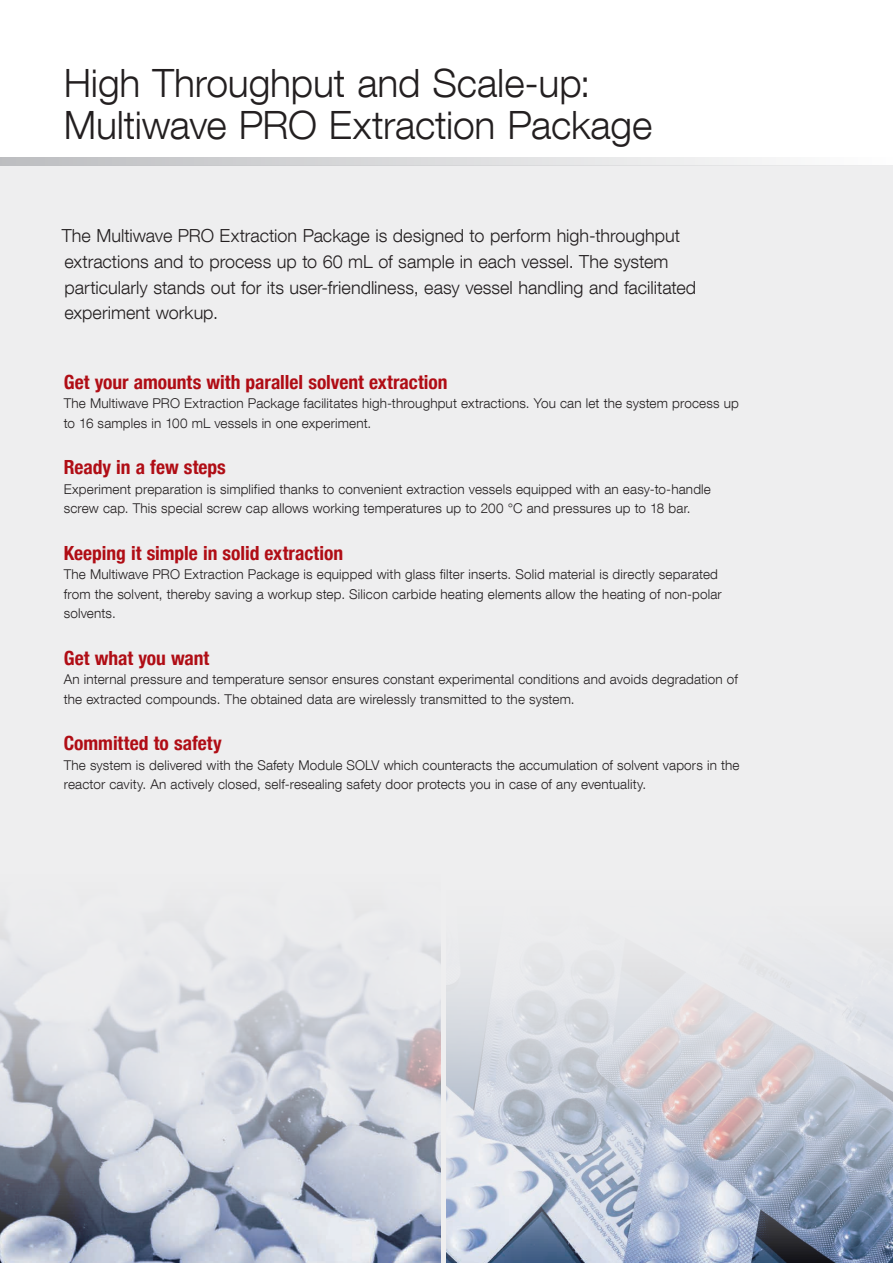
<style>
.page{position:relative;width:893px;height:1263px;background:#fff}
.page>*{position:absolute;margin:0;border:0;box-sizing:border-box;transform-origin:0 0}
.t1{font:300 39px/42px "Helvetica Neue LT Com";letter-spacing:-.005em;color:#231f20}
.t2{font:700 condensed 19.5px "Helvetica Neue";color:#b00d15}
.t3{font:300 18px/25.5px "Helvetica Neue LT Com";color:#231f20}
.t4{font:300 13.5px/19.5px "Helvetica Neue LT Com";letter-spacing:.01em;color:#231f20}
</style>
<div class="page">
<div style="left:0;top:166px;width:893px;height:1097px;background:#eeeeef"></div>
<img style="left:446px;top:962px;width:447px;height:301px">
<img style="left:0;top:922px;width:440px;height:341px">
<svg style="left:0;top:157px;width:893px;height:9px"></svg>
<h1 class="t1" style="left:64px;top:62px;width:590px">High Throughput and Scale-up:<br>Multiwave PRO Extraction Package</h1>
<p class="t3" style="left:62px;top:223px;width:636px">The Multiwave PRO Extraction Package is designed to perform high-throughput extractions and to process up to 60 mL of sample in each vessel. The system particularly stands out for its user-friendliness, easy vessel handling and facilitated experiment workup.</p>
<h2 class="t2" style="left:64px;top:366px;width:385px">Get your amounts with parallel solvent extraction</h2>
<p class="t4" style="left:64px;top:393px;width:677px">The Multiwave PRO Extraction Package facilitates high-throughput extractions. You can let the system process up to 16 samples in 100 mL vessels in one experiment.</p>
<h2 class="t2" style="left:64px;top:451px;width:164px">Ready in a few steps</h2>
<p class="t4" style="left:64px;top:479px;width:649px">Experiment preparation is simplified thanks to convenient extraction vessels equipped with an easy-to-handle screw cap. This special screw cap allows working temperatures up to 200 °C and pressures up to 18 bar.</p>
<h2 class="t2" style="left:64px;top:537px;width:281px">Keeping it simple in solid extraction</h2>
<p class="t4" style="left:64px;top:564px;width:660px">The Multiwave PRO Extraction Package is equipped with glass filter inserts. Solid material is directly separated from the solvent, thereby saving a workup step. Silicon carbide heating elements allow the heating of non-polar solvents.</p>
<h2 class="t2" style="left:64px;top:642px;width:147px">Get what you want</h2>
<p class="t4" style="left:64px;top:669px;width:676px">An internal pressure and temperature sensor ensures constant experimental conditions and avoids degradation of the extracted compounds. The obtained data are wirelessly transmitted to the system.</p>
<h2 class="t2" style="left:64px;top:727px;width:160px">Committed to safety</h2>
<p class="t4" style="left:64px;top:755px;width:677px">The system is delivered with the Safety Module SOLV which counteracts the accumulation of solvent vapors in the reactor cavity. An actively closed, self-resealing safety door protects you in case of any eventuality.</p>
</div>
